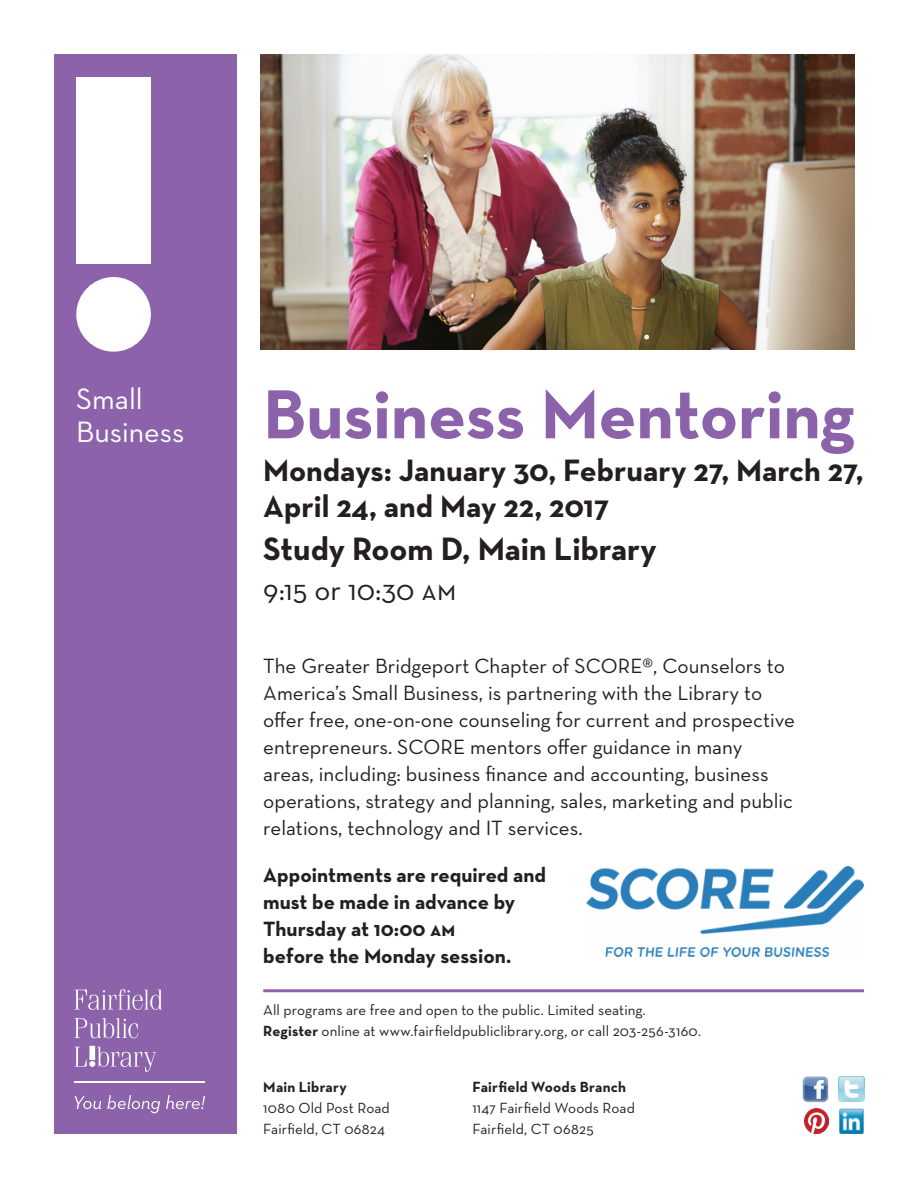
<style>
.page{position:relative;width:918px;height:1188px;background:#fff}
.page>*{position:absolute;margin:0;border:0;box-sizing:border-box;transform-origin:0 0}
.Event_Title{font:700 70.5px "Neutraface Text";color:#8c62aa}
.Event_day_and_date{font:700 33px "Neutraface Text";color:#231f20}
.Event_day_and_date-2{font:700 31.5px/36px "Neutraface Text";color:#231f20}
.Event_time{font:30px "Neutraface Text";color:#231f20}
.t1{font:30px "Neutraface Text";color:#fff}
.Single_Event_body_co{font:21px/27px "Neutraface Text";color:#231f20}
.Single_Event_body_co-2{font:700 21px "Neutraface Text";color:#231f20}
.Paragraph_Style_1{font:15px/21px "Neutraface Text";letter-spacing:.005em;color:#231f20}
.t2{font:700 15px "Neutraface Text";letter-spacing:.015em;color:#231f20}
.s1{font-weight:700}
</style>
<div class="page">
<div style="left:54px;top:54px;width:182px;height:1080px;background:#8c62aa"></div>
<div style="left:76px;top:277px;width:75px;height:75px;background:#fff;border-radius:50%"></div>
<div style="left:76px;top:77px;width:75px;height:186px;background:#fff"></div>
<hr style="left:263px;top:989px;width:601px;height:3px;background:#8c62aa">
<svg style="left:75px;top:989px;width:87px;height:21px"></svg>
<svg style="left:75px;top:1018px;width:63px;height:20px"></svg>
<svg style="left:75px;top:1046px;width:81px;height:26px"></svg>
<svg style="left:75px;top:1096px;width:26px;height:13px"></svg>
<svg style="left:107px;top:1095px;width:53px;height:18px"></svg>
<svg style="left:166px;top:1095px;width:39px;height:14px"></svg>
<hr style="left:75px;top:1081px;width:130px;height:2px;background:#fff">
<img style="left:803px;top:1076px;width:26px;height:26px">
<img style="left:839px;top:1076px;width:25px;height:26px">
<img style="left:839px;top:1108px;width:25px;height:26px">
<img style="left:804px;top:1108px;width:25px;height:25px">
<img style="left:261px;top:54px;width:593px;height:296px">
<img style="left:586px;top:866px;width:278px;height:90px">
<p class="t1" style="left:76px;top:380px;width:68px">Small</p>
<p class="t1" style="left:76px;top:413px;width:110px">Business</p>
<p class="Event_Title" style="left:263px;top:369px;width:593px">Business Mentoring</p>
<p class="Event_day_and_date-2" style="left:263px;top:452px;width:602px">Mondays: January 30, February 27, March 27,<br>April 24, and May 22, 2017</p>
<p class="Event_day_and_date" style="left:263px;top:527px;width:395px">Study Room D, Main Library</p>
<p class="Event_time" style="left:263px;top:571px;width:195px">9:15 or 10:30 am</p>
<p class="Single_Event_body_co" style="left:263px;top:652px;width:533px">The Greater Bridgeport Chapter of SCORE®, Counselors to America’s Small Business, is partnering with the Library to offer free, one-on-one counseling for current and prospective entrepreneurs. SCORE mentors offer guidance in many areas, including: business finance and accounting, business operations, strategy and planning, sales, marketing and public relations, technology and IT services.</p>
<p class="Single_Event_body_co-2" style="left:263px;top:862px;width:284px">Appointments are required and</p>
<p class="Single_Event_body_co-2" style="left:263px;top:889px;width:254px">must be made in advance by</p>
<p class="Single_Event_body_co-2" style="left:263px;top:916px;width:194px">Thursday at 10:00 am</p>
<p class="Single_Event_body_co-2" style="left:263px;top:943px;width:249px">before the Monday session.</p>
<p class="Paragraph_Style_1" style="left:263px;top:999px;width:439px">All programs are free and open to the public. Limited seating.<br><span class="s1">Register</span> online at www.fairfieldpubliclibrary.org, or call 203-256-3160.</p>
<p class="t2" style="left:263px;top:1077px;width:85px">Main Library</p>
<p class="Paragraph_Style_1" style="left:263px;top:1097px;width:128px">1080 Old Post Road<br>Fairfield, CT 06824</p>
<p class="t2" style="left:472px;top:1077px;width:155px">Fairfield Woods Branch</p>
<p class="Paragraph_Style_1" style="left:472px;top:1097px;width:164px">1147 Fairfield Woods Road<br>Fairfield, CT 06825</p>
</div>
